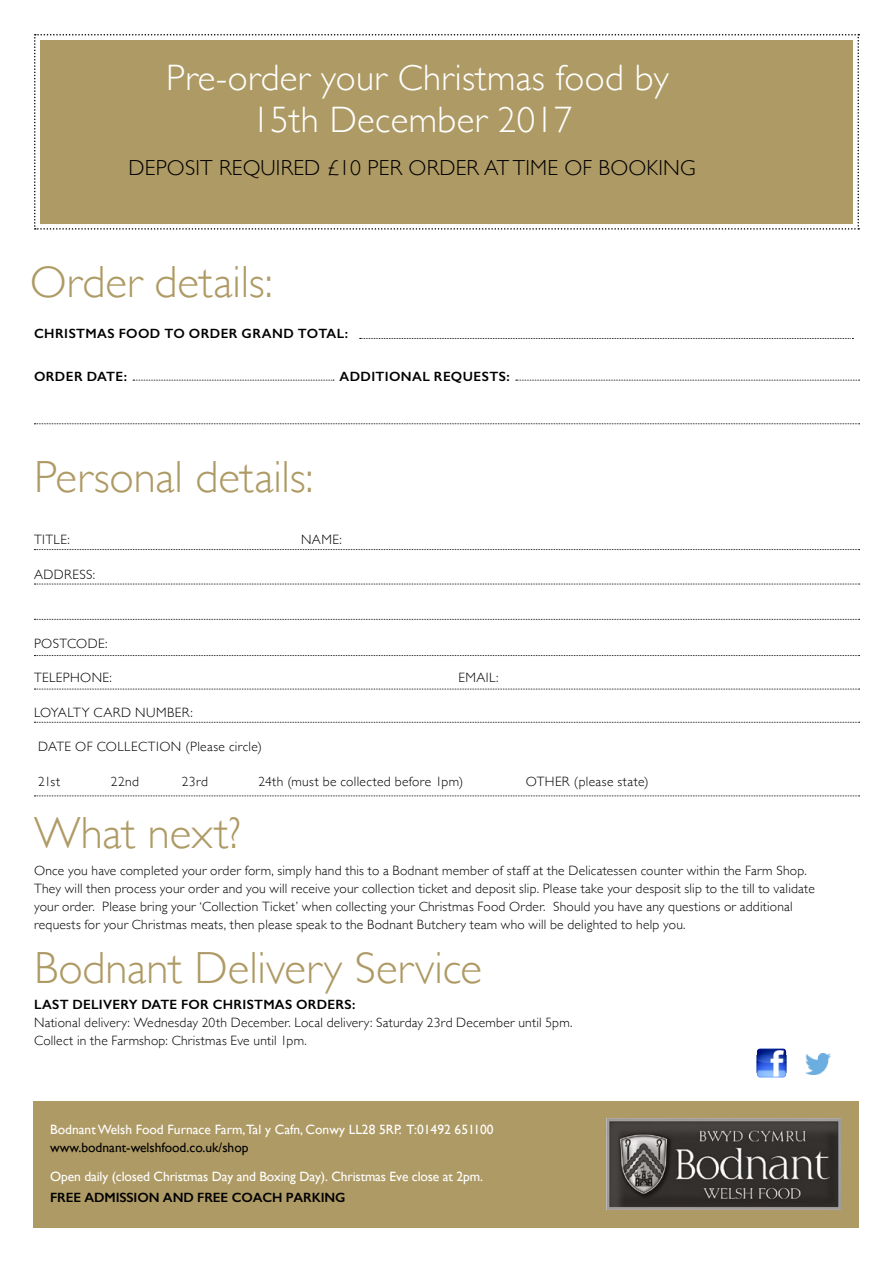
<style>
.page{position:relative;width:893px;height:1263px;background:#fff}
.page>*{position:absolute;margin:0;border:0;box-sizing:border-box;transform-origin:0 0}
.t1{font:300 45px "Gill Sans";color:#ae9a64}
.t2{font:300 36.75px/42px "Gill Sans";letter-spacing:.01em;color:#fff;text-align:center}
.t3{font:300 21.75px "Gill Sans";letter-spacing:.01em;color:#000}
.t4{font:300 13.5px/18px "Gill Sans";letter-spacing:.015em;color:#000}
.t5{font:13.5px "Gill Sans";letter-spacing:-.01em;color:#fff}
.t6{font:600 13.5px "Gill Sans";letter-spacing:.02em;color:#000}
.t7{font:13.5px "Gill Sans";color:#000}
.t8{font:600 13.5px "Gill Sans";letter-spacing:-.01em;color:#000}
.t9{font:300 13.5px "Gill Sans";letter-spacing:.035em;color:#000}
</style>
<div class="page">
<div style="left:34px;top:1101px;width:825px;height:127px;background:#ae9a64"></div>
<svg style="left:34px;top:34px;width:825px;height:196px"></svg>
<div style="left:40px;top:40px;width:813px;height:183px;background:#ae9a64"></div>
<img style="left:606px;top:1118px;width:234px;height:91px">
<img style="left:757px;top:1048px;width:29px;height:30px">
<img style="left:805px;top:1054px;width:26px;height:20px">
<svg style="left:516px;top:380px;width:344px;height:1px"></svg>
<svg style="left:133px;top:380px;width:201px;height:1px"></svg>
<svg style="left:360px;top:338px;width:493px;height:1px"></svg>
<svg style="left:34px;top:423px;width:826px;height:1px"></svg>
<svg style="left:34px;top:584px;width:826px;height:1px"></svg>
<svg style="left:34px;top:549px;width:826px;height:1px"></svg>
<svg style="left:34px;top:619px;width:826px;height:1px"></svg>
<svg style="left:34px;top:655px;width:826px;height:1px"></svg>
<svg style="left:34px;top:689px;width:826px;height:1px"></svg>
<svg style="left:34px;top:722px;width:826px;height:1px"></svg>
<svg style="left:34px;top:795px;width:826px;height:1px"></svg>
<h2 class="t2" style="left:166px;top:55px;width:504px">Pre-order your Christmas food by<br>15th December 2017</h2>
<h3 class="t3" style="left:128px;top:151px;width:569px">DEPOSIT REQUIRED £10 PER ORDER AT TIME OF BOOKING</h3>
<h1 class="t1" style="left:30px;top:247px;width:244px">Order details:</h1>
<p class="t6" style="left:34px;top:326px;width:316px">CHRISTMAS FOOD TO ORDER GRAND TOTAL:</p>
<p class="t6" style="left:34px;top:368px;width:94px">ORDER DATE:</p>
<p class="t6" style="left:339px;top:368px;width:172px">ADDITIONAL REQUESTS:</p>
<h1 class="t1" style="left:34px;top:441px;width:281px">Personal details:</h1>
<p class="t4" style="left:34px;top:530px;width:37px">TITLE:</p>
<p class="t4" style="left:301px;top:530px;width:42px">NAME:</p>
<p class="t4" style="left:34px;top:565px;width:63px">ADDRESS:</p>
<p class="t4" style="left:34px;top:634px;width:75px">POSTCODE:</p>
<p class="t4" style="left:34px;top:668px;width:80px">TELEPHONE:</p>
<p class="t4" style="left:459px;top:668px;width:42px">EMAIL:</p>
<p class="t9" style="left:34px;top:702px;width:160px">LOYALTY CARD NUMBER:</p>
<p class="t4" style="left:38px;top:737px;width:225px">DATE OF COLLECTION (Please circle)</p>
<p class="t4" style="left:38px;top:772px;width:23px">21st</p>
<p class="t4" style="left:111px;top:772px;width:30px">22nd</p>
<p class="t4" style="left:182px;top:772px;width:28px">23rd</p>
<p class="t4" style="left:259px;top:772px;width:206px">24th (must be collected before 1pm)</p>
<p class="t4" style="left:526px;top:772px;width:124px">OTHER (please state)</p>
<h1 class="t1" style="left:34px;top:798px;width:209px">What next?</h1>
<p class="t4" style="left:34px;top:861px;width:782px">Once you have completed your order form, simply hand this to a Bodnant member of staff at the Delicatessen counter within the Farm Shop.<br>They will then process your order and you will receive your collection ticket and deposit slip. Please take your desposit slip to the till to validate your order. Please bring your ‘Collection Ticket’ when collecting your Christmas Food Order. Should you have any questions or additional requests for your Christmas meats, then please speak to the Bodnant Butchery team who will be delighted to help you.</p>
<h1 class="t1" style="left:34px;top:933px;width:449px">Bodnant Delivery Service</h1>
<p class="t6" style="left:34px;top:996px;width:323px">LAST DELIVERY DATE FOR CHRISTMAS ORDERS:</p>
<p class="t4" style="left:34px;top:1013px;width:540px">National delivery: Wednesday 20th December. Local delivery: Saturday 23rd December until 5pm.<br>Collect in the Farmshop: Christmas Eve until 1pm.</p>
<p class="t5" style="left:50px;top:1121px;width:445px">Bodnant Welsh Food Furnace Farm,Tal y Cafn, Conwy LL28 5RP. T:01492 651100</p>
<p class="t7" style="left:50px;top:1139px;width:200px">www.bodnant-welshfood.co.uk/shop</p>
<p class="t5" style="left:50px;top:1168px;width:434px">Open daily (closed Christmas Day and Boxing Day). Christmas Eve close at 2pm.</p>
<p class="t8" style="left:50px;top:1189px;width:297px">FREE ADMISSION AND FREE COACH PARKING</p>
</div>
